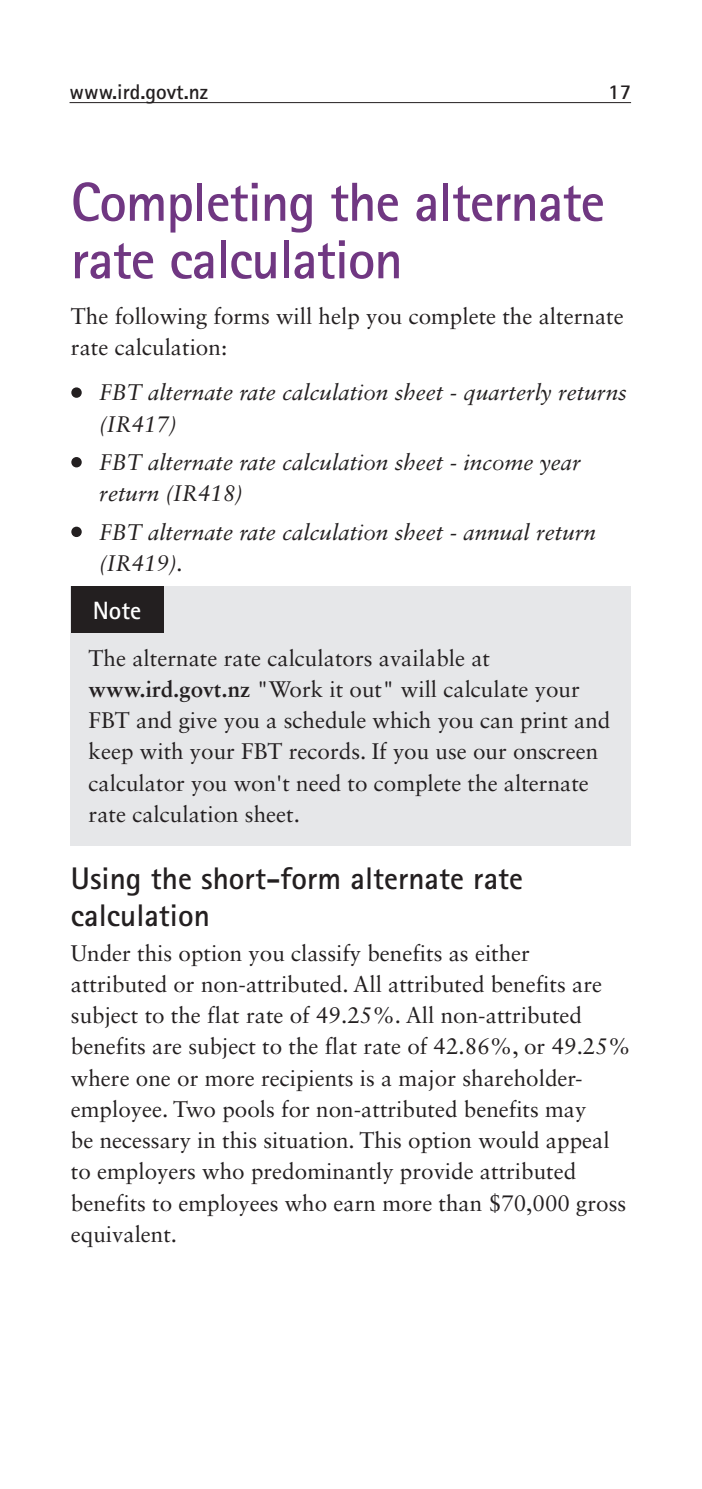
<style>
.page{position:relative;width:702px;height:1489px;background:#fff}
.page>*{position:absolute;margin:0;border:0;box-sizing:border-box;transform-origin:0 0}
.t1{font:700 55px/57.5px "Rotis Sans Serif";letter-spacing:-.02em;color:#703782}
.t2{font:700 31.25px/36.2px "Rotis Sans Serif";color:#231f20}
.t3{font:700 25px "Rotis Sans Serif";color:#fff}
.t4{font:22.5px/31.2px "Sabon LT Std";color:#231f20}
.t5{font:italic 22.5px/31.2px "Sabon LT Std";color:#231f20}
.t6{font:700 21.25px "Rotis Sans Serif";color:#231f20}
.s1{font-style:normal}
.s2{font-weight:700}
</style>
<div class="page">
<hr style="left:70px;top:102px;width:561px;height:1px;background:#231f20">
<div style="left:71px;top:387px;width:11px;height:11px;border:2px solid #231f20;border-radius:50%"></div>
<div style="left:71px;top:457px;width:11px;height:10px;border:2px solid #231f20;border-radius:50%"></div>
<div style="left:71px;top:526px;width:11px;height:11px;border:2px solid #231f20;border-radius:50%"></div>
<div style="left:71px;top:586px;width:560px;height:260px;background:#e6e7e9"></div>
<div style="left:71px;top:586px;width:92px;height:46px;background:#231f20"></div>
<p class="t6" style="left:70px;top:78px;width:140px">www.ird.govt.nz</p>
<p class="t6" style="left:608px;top:78px;width:24px">17</p>
<h1 class="t1" style="left:71px;top:172px;width:535px">Completing the alternate rate calculation</h1>
<p class="t4" style="left:71px;top:300px;width:554px">The following forms will help you complete the alternate rate calculation:</p>
<p class="t5" style="left:99px;top:377px;width:529px;text-indent:-28px"><span class="s1">•</span> FBT alternate rate calculation sheet - quarterly returns (IR417)</p>
<p class="t5" style="left:99px;top:446px;width:483px;text-indent:-28px"><span class="s1">•</span> FBT alternate rate calculation sheet - income year return (IR418)</p>
<p class="t5" style="left:99px;top:516px;width:498px;text-indent:-28px"><span class="s1">•</span> FBT alternate rate calculation sheet - annual return (IR419).</p>
<p class="t3" style="left:93px;top:594px;width:50px">Note</p>
<p class="t4" style="left:89px;top:642px;width:523px">The alternate rate calculators available at <span class="s2">www.ird.govt.nz</span> "Work it out" will calculate your FBT and give you a schedule which you can print and keep with your FBT records. If you use our onscreen calculator you won't need to complete the alternate rate calculation sheet.</p>
<h2 class="t2" style="left:71px;top:860px;width:453px">Using the short-form alternate rate calculation</h2>
<p class="t4" style="left:71px;top:936px;width:561px">Under this option you classify benefits as either attributed or non-attributed. All attributed benefits are subject to the flat rate of 49.25%. All non-attributed benefits are subject to the flat rate of 42.86%, or 49.25% where one or more recipients is a major shareholder&shy;employee. Two pools for non-attributed benefits may<br>be necessary in this situation. This option would appeal to employers who predominantly provide attributed benefits to employees who earn more than $70,000 gross equivalent.</p>
</div>
